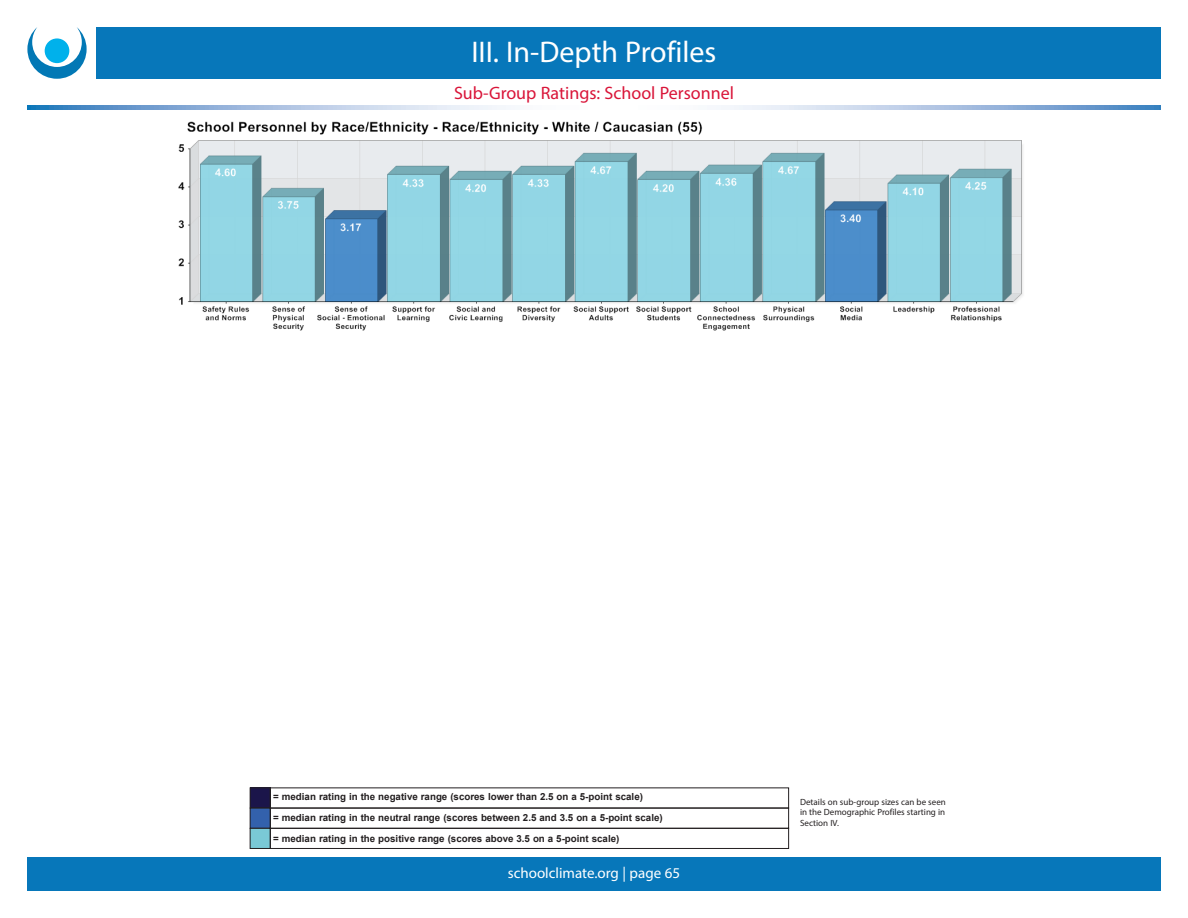
<style>
.page{position:relative;width:1188px;height:918px;background:#fff}
.page>*{position:absolute;margin:0;border:0;box-sizing:border-box;transform-origin:0 0}
.heads{font:30px "Myriad Pro";color:#fff}
.subheads{font:18px "Myriad Pro";color:#d91539}
.t1{font:15px "Myriad Pro";color:#fff}
.Regular_body{font:700 9.75px "Arial";color:#231f20}
.Table_of_Contents_De{font:9px/10.5px "Myriad Pro";color:#231f20;text-align:justify}
</style>
<div class="page">
<div style="left:27px;top:27px;width:1134px;height:52px;background:#0777ba"></div>
<svg style="left:27px;top:105px;width:1134px;height:5px"></svg>
<div style="left:27px;top:857px;width:1134px;height:34px;background:#0777ba"></div>
<div style="left:18px;top:24px;width:77px;height:66px;background:#fff"></div>
<svg style="left:27px;top:27px;width:60px;height:52px"></svg>
<div style="left:45px;top:38px;width:24px;height:25px;background:#00b1eb;border-radius:50%"></div>
<div style="left:250px;top:788px;width:20px;height:20px;background:#1b154a"></div>
<div style="left:250px;top:788px;width:21px;height:20px;border:1px solid #231f20"></div>
<div style="left:250px;top:808px;width:20px;height:20px;background:#3361ac"></div>
<div style="left:250px;top:808px;width:21px;height:21px;border:1px solid #231f20"></div>
<div style="left:250px;top:828px;width:20px;height:20px;background:#7ac9d6"></div>
<div style="left:250px;top:828px;width:21px;height:21px;border:1px solid #231f20"></div>
<div style="left:270px;top:808px;width:519px;height:21px;border:1px solid #231f20"></div>
<div style="left:270px;top:828px;width:519px;height:21px;border:1px solid #231f20"></div>
<img style="left:178px;top:121px;width:845px;height:210px">
<p class="heads" style="left:471px;top:34px;width:247px">III. In-Depth Profiles</p>
<p class="subheads" style="left:454px;top:82px;width:281px">Sub-Group Ratings: School Personnel</p>
<p class="Regular_body" style="left:273px;top:790px;width:371px">= median rating in the negative range (scores lower than 2.5 on a 5-point scale)</p>
<p class="Regular_body" style="left:273px;top:811px;width:391px">= median rating in the neutral range (scores between 2.5 and 3.5 on a 5-point scale)</p>
<p class="Regular_body" style="left:273px;top:832px;width:348px">= median rating in the positive range (scores above 3.5 on a 5-point scale)</p>
<h3 class="t1" style="left:508px;top:864px;width:174px">schoolclimate.org | page 65</h3>
<p class="Table_of_Contents_De" style="left:800px;top:797px;width:147px">Details on sub-group sizes can be seen in the Demographic Profiles starting in Section IV.</p>
</div>
